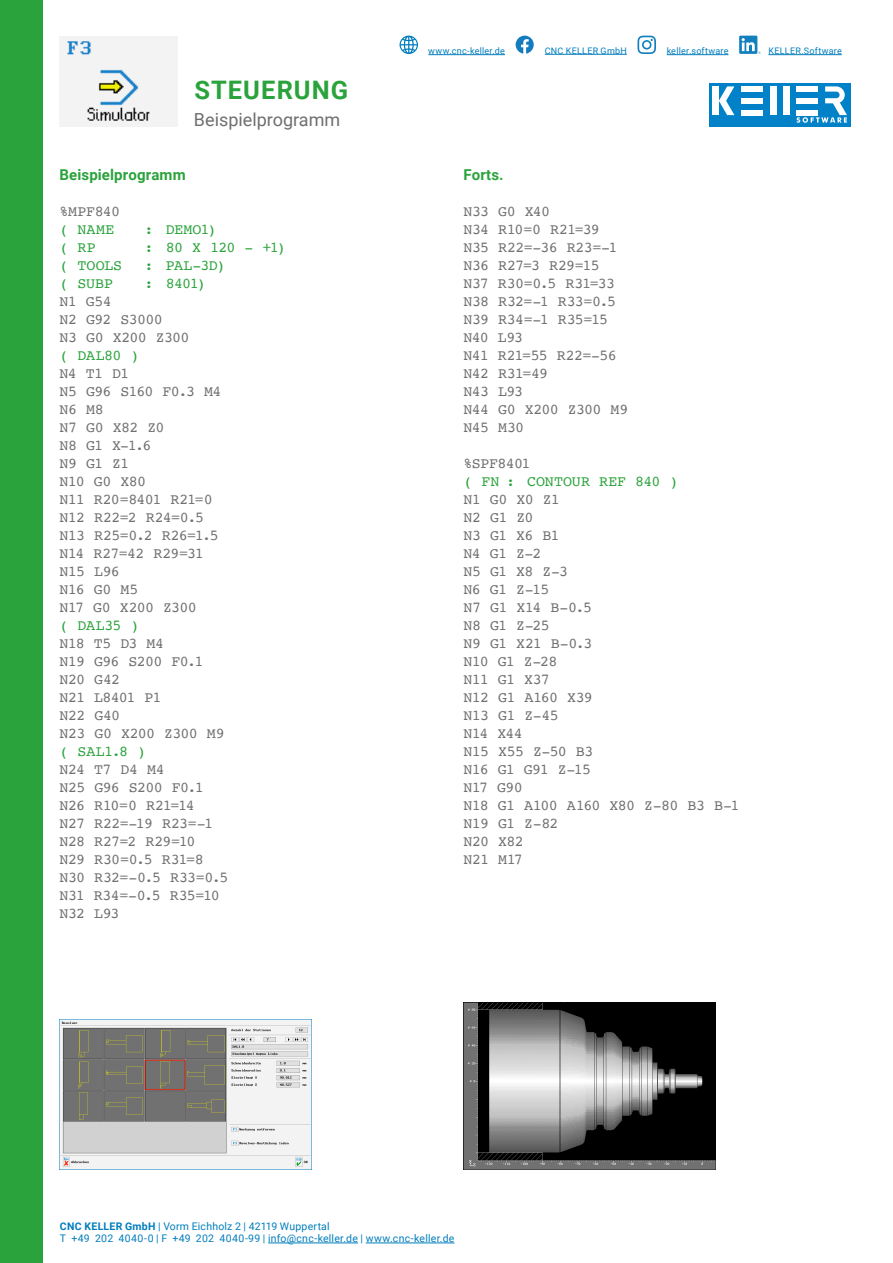
<style>
.page{position:relative;width:893px;height:1263px;background:#fff}
.page>*{position:absolute;margin:0;border:0;box-sizing:border-box;transform-origin:0 0}
.t1{font:700 25.5px "Roboto";letter-spacing:.04em;color:#2ba33c}
.UnterKapitelname_L{font:18px "Roboto";color:#6f6f6f}
.Beispielprogramm{font:15px "Courier";letter-spacing:-.05em;color:#6f6f6f}
.Beispielprogramm-2{font:15px "Courier";letter-spacing:-.015em;color:#2ba33c}
.Fließtext_Headline2{font:700 15px "Roboto";letter-spacing:.01em;color:#2ba33c}
.t2{font:10.5px/12.6px "Roboto";letter-spacing:.02em;color:#007dbd}
.t3{font:9px "Roboto";letter-spacing:.03em;color:#007dbd}
.s1{font-weight:700}
</style>
<div class="page">
<img style="left:60px;top:1019px;width:252px;height:150px">
<img style="left:463px;top:1003px;width:253px;height:166px">
<div style="left:0;top:0;width:43px;height:1263px;background:#2ba33c"></div>
<img style="left:60px;top:36px;width:117px;height:90px">
<div style="left:709px;top:83px;width:141px;height:43px;background:#0081c8"></div>
<svg style="left:719px;top:86px;width:15px;height:29px"></svg>
<div style="left:712px;top:86px;width:7px;height:29px;background:#fff"></div>
<div style="left:770px;top:86px;width:6px;height:29px;background:#fff"></div>
<div style="left:783px;top:86px;width:6px;height:29px;background:#fff"></div>
<div style="left:741px;top:86px;width:22px;height:6px;background:#fff"></div>
<div style="left:741px;top:98px;width:22px;height:5px;background:#fff"></div>
<div style="left:741px;top:110px;width:22px;height:5px;background:#fff"></div>
<svg style="left:796px;top:86px;width:51px;height:37px"></svg>
<hr style="left:545px;top:54px;width:82px;height:1px;background:#007dbd">
<svg style="left:516px;top:36px;width:18px;height:18px"></svg>
<hr style="left:667px;top:54px;width:61px;height:1px;background:#007dbd">
<svg style="left:637px;top:36px;width:19px;height:18px"></svg>
<hr style="left:428px;top:54px;width:77px;height:1px;background:#007dbd">
<svg style="left:400px;top:36px;width:18px;height:18px"></svg>
<hr style="left:768px;top:54px;width:74px;height:1px;background:#007dbd">
<svg style="left:739px;top:36px;width:22px;height:18px"></svg>
<hr style="left:268px;top:1243px;width:90px;height:1px;background:#007dbd">
<hr style="left:366px;top:1243px;width:88px;height:1px;background:#007dbd">
<h1 class="t1" style="left:194px;top:72px;width:155px">STEUERUNG</h1>
<p class="UnterKapitelname_L" style="left:194px;top:107px;width:148px">Beispielprogramm</p>
<p class="Fließtext_Headline2" style="left:60px;top:164px;width:128px">Beispielprogramm</p>
<p class="Beispielprogramm" style="left:60px;top:200px;width:62px">%MPF840</p>
<p class="Beispielprogramm-2" style="left:60px;top:218px;width:56px">( NAME</p>
<p class="Beispielprogramm-2" style="left:145px;top:218px;width:73px">: DEMO1)</p>
<p class="Beispielprogramm-2" style="left:60px;top:236px;width:38px">( RP</p>
<p class="Beispielprogramm-2" style="left:145px;top:236px;width:143px">: 80 X 120 - +1)</p>
<p class="Beispielprogramm-2" style="left:60px;top:254px;width:64px">( TOOLS</p>
<p class="Beispielprogramm-2" style="left:145px;top:254px;width:82px">: PAL-3D)</p>
<p class="Beispielprogramm-2" style="left:60px;top:272px;width:55px">( SUBP</p>
<p class="Beispielprogramm-2" style="left:145px;top:272px;width:63px">: 8401)</p>
<p class="Beispielprogramm" style="left:60px;top:290px;width:54px">N1 G54</p>
<p class="Beispielprogramm" style="left:60px;top:308px;width:105px">N2 G92 S3000</p>
<p class="Beispielprogramm" style="left:60px;top:326px;width:132px">N3 G0 X200 Z300</p>
<p class="Beispielprogramm-2" style="left:60px;top:344px;width:82px">( DAL80 )</p>
<p class="Beispielprogramm" style="left:60px;top:362px;width:71px">N4 T1 D1</p>
<p class="Beispielprogramm" style="left:60px;top:380px;width:163px">N5 G96 S160 F0.3 M4</p>
<p class="Beispielprogramm" style="left:60px;top:398px;width:46px">N6 M8</p>
<p class="Beispielprogramm" style="left:60px;top:416px;width:107px">N7 G0 X82 Z0</p>
<p class="Beispielprogramm" style="left:60px;top:434px;width:93px">N8 G1 X-1.6</p>
<p class="Beispielprogramm" style="left:60px;top:452px;width:71px">N9 G1 Z1</p>
<p class="Beispielprogramm" style="left:60px;top:470px;width:88px">N10 G0 X80</p>
<p class="Beispielprogramm" style="left:60px;top:488px;width:155px">N11 R20=8401 R21=0</p>
<p class="Beispielprogramm" style="left:60px;top:506px;width:146px">N12 R22=2 R24=0.5</p>
<p class="Beispielprogramm" style="left:60px;top:524px;width:161px">N13 R25=0.2 R26=1.5</p>
<p class="Beispielprogramm" style="left:60px;top:542px;width:146px">N14 R27=42 R29=31</p>
<p class="Beispielprogramm" style="left:60px;top:560px;width:62px">N15 L96</p>
<p class="Beispielprogramm" style="left:60px;top:578px;width:80px">N16 G0 M5</p>
<p class="Beispielprogramm" style="left:60px;top:596px;width:139px">N17 G0 X200 Z300</p>
<p class="Beispielprogramm-2" style="left:60px;top:614px;width:82px">( DAL35 )</p>
<p class="Beispielprogramm" style="left:60px;top:632px;width:106px">N18 T5 D3 M4</p>
<p class="Beispielprogramm" style="left:60px;top:650px;width:145px">N19 G96 S200 F0.1</p>
<p class="Beispielprogramm" style="left:60px;top:668px;width:62px">N20 G42</p>
<p class="Beispielprogramm" style="left:60px;top:686px;width:104px">N21 L8401 P1</p>
<p class="Beispielprogramm" style="left:60px;top:704px;width:62px">N22 G40</p>
<p class="Beispielprogramm" style="left:60px;top:722px;width:167px">N23 G0 X200 Z300 M9</p>
<p class="Beispielprogramm-2" style="left:60px;top:740px;width:88px">( SAL1.8 )</p>
<p class="Beispielprogramm" style="left:60px;top:758px;width:107px">N24 T7 D4 M4</p>
<p class="Beispielprogramm" style="left:60px;top:776px;width:146px">N25 G96 S200 F0.1</p>
<p class="Beispielprogramm" style="left:60px;top:794px;width:137px">N26 R10=0 R21=14</p>
<p class="Beispielprogramm" style="left:60px;top:812px;width:155px">N27 R22=-19 R23=-1</p>
<p class="Beispielprogramm" style="left:60px;top:830px;width:137px">N28 R27=2 R29=10</p>
<p class="Beispielprogramm" style="left:60px;top:848px;width:146px">N29 R30=0.5 R31=8</p>
<p class="Beispielprogramm" style="left:60px;top:866px;width:170px">N30 R32=-0.5 R33=0.5</p>
<p class="Beispielprogramm" style="left:60px;top:884px;width:162px">N31 R34=-0.5 R35=10</p>
<p class="Beispielprogramm" style="left:60px;top:902px;width:61px">N32 L93</p>
<p class="t3" style="left:428px;top:44px;width:78px">www.cnc-keller.de</p>
<p class="t3" style="left:545px;top:44px;width:84px">CNC KELLER GmbH</p>
<p class="t3" style="left:667px;top:44px;width:63px">keller.software</p>
<p class="t3" style="left:768px;top:44px;width:75px">KELLER.Software</p>
<p class="Fließtext_Headline2" style="left:463px;top:164px;width:42px">Forts.</p>
<p class="Beispielprogramm" style="left:463px;top:200px;width:88px">N33 G0 X40</p>
<p class="Beispielprogramm" style="left:463px;top:218px;width:138px">N34 R10=0 R21=39</p>
<p class="Beispielprogramm" style="left:463px;top:236px;width:156px">N35 R22=-36 R23=-1</p>
<p class="Beispielprogramm" style="left:463px;top:254px;width:138px">N36 R27=3 R29=15</p>
<p class="Beispielprogramm" style="left:463px;top:272px;width:153px">N37 R30=0.5 R31=33</p>
<p class="Beispielprogramm" style="left:463px;top:290px;width:154px">N38 R32=-1 R33=0.5</p>
<p class="Beispielprogramm" style="left:463px;top:308px;width:146px">N39 R34=-1 R35=15</p>
<p class="Beispielprogramm" style="left:463px;top:326px;width:61px">N40 L93</p>
<p class="Beispielprogramm" style="left:463px;top:344px;width:155px">N41 R21=55 R22=-56</p>
<p class="Beispielprogramm" style="left:463px;top:362px;width:86px">N42 R31=49</p>
<p class="Beispielprogramm" style="left:463px;top:380px;width:61px">N43 L93</p>
<p class="Beispielprogramm" style="left:463px;top:398px;width:166px">N44 G0 X200 Z300 M9</p>
<p class="Beispielprogramm" style="left:463px;top:416px;width:62px">N45 M30</p>
<p class="Beispielprogramm" style="left:463px;top:452px;width:69px">%SPF8401</p>
<p class="Beispielprogramm-2" style="left:463px;top:470px;width:217px">( FN : CONTOUR REF 840 )</p>
<p class="Beispielprogramm" style="left:463px;top:488px;width:98px">N1 G0 X0 Z1</p>
<p class="Beispielprogramm" style="left:463px;top:506px;width:71px">N2 G1 Z0</p>
<p class="Beispielprogramm" style="left:463px;top:524px;width:98px">N3 G1 X6 B1</p>
<p class="Beispielprogramm" style="left:463px;top:542px;width:79px">N4 G1 Z-2</p>
<p class="Beispielprogramm" style="left:463px;top:560px;width:106px">N5 G1 X8 Z-3</p>
<p class="Beispielprogramm" style="left:463px;top:578px;width:87px">N6 G1 Z-15</p>
<p class="Beispielprogramm" style="left:463px;top:596px;width:130px">N7 G1 X14 B-0.5</p>
<p class="Beispielprogramm" style="left:463px;top:614px;width:88px">N8 G1 Z-25</p>
<p class="Beispielprogramm" style="left:463px;top:632px;width:131px">N9 G1 X21 B-0.3</p>
<p class="Beispielprogramm" style="left:463px;top:650px;width:95px">N10 G1 Z-28</p>
<p class="Beispielprogramm" style="left:463px;top:668px;width:88px">N11 G1 X37</p>
<p class="Beispielprogramm" style="left:463px;top:686px;width:131px">N12 G1 A160 X39</p>
<p class="Beispielprogramm" style="left:463px;top:704px;width:97px">N13 G1 Z-45</p>
<p class="Beispielprogramm" style="left:463px;top:722px;width:61px">N14 X44</p>
<p class="Beispielprogramm" style="left:463px;top:740px;width:131px">N15 X55 Z-50 B3</p>
<p class="Beispielprogramm" style="left:463px;top:758px;width:129px">N16 G1 G91 Z-15</p>
<p class="Beispielprogramm" style="left:463px;top:776px;width:61px">N17 G90</p>
<p class="Beispielprogramm" style="left:463px;top:794px;width:278px">N18 G1 A100 A160 X80 Z-80 B3 B-1</p>
<p class="Beispielprogramm" style="left:463px;top:812px;width:96px">N19 G1 Z-82</p>
<p class="Beispielprogramm" style="left:463px;top:830px;width:62px">N20 X82</p>
<p class="Beispielprogramm" style="left:463px;top:848px;width:61px">N21 M17</p>
<p class="t2" style="left:60px;top:1219px;width:396px"><span class="s1">CNC KELLER GmbH</span> | Vorm Eichholz 2 | 42119 Wuppertal<br>T +49 202 4040-0 | F +49 202 4040-99 | info@cnc-keller.de | www.cnc-keller.de</p>
</div>
